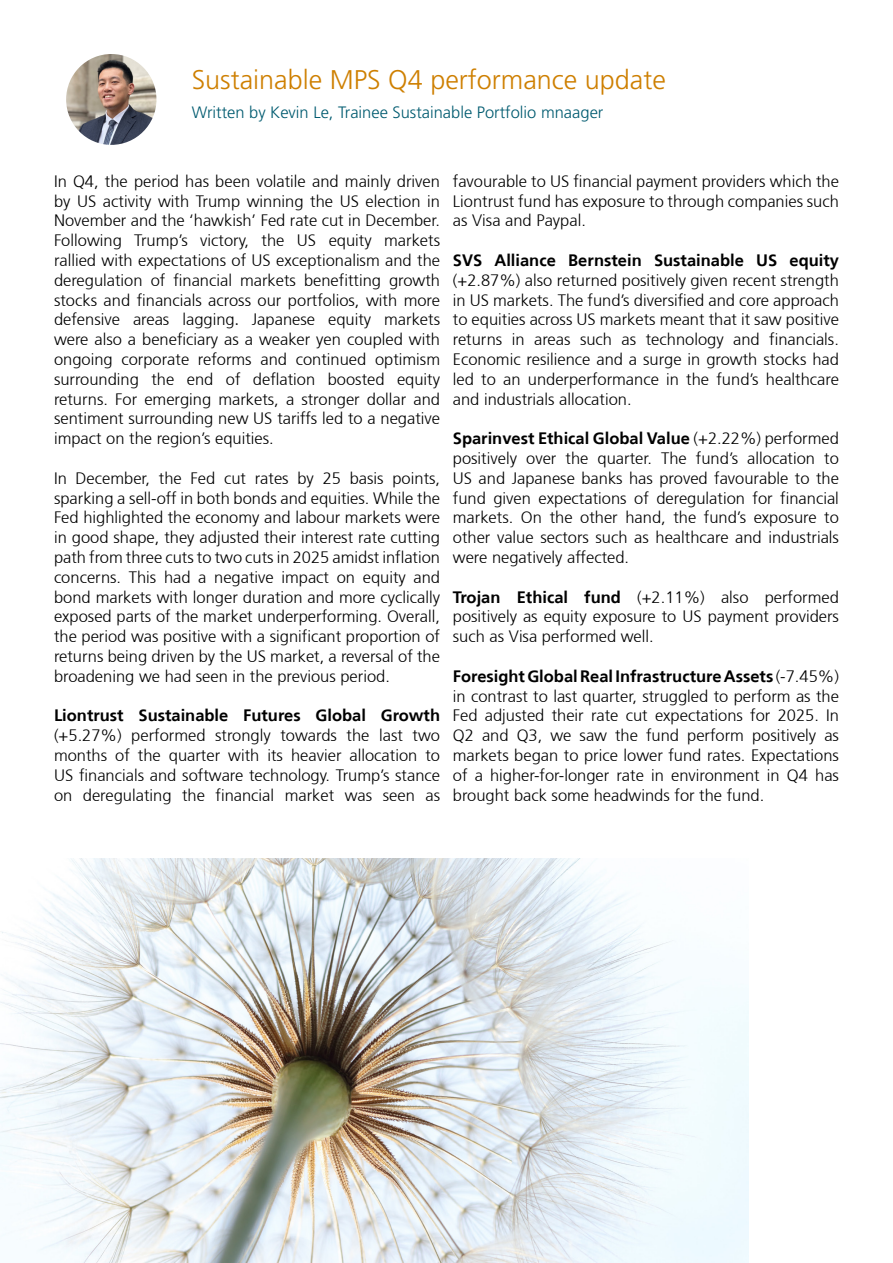
<style>
.page{position:relative;width:893px;height:1263px;background:#fff}
.page>*{position:absolute;margin:0;border:0;box-sizing:border-box;transform-origin:0 0}
.heading_1{font:300 27px "Frutiger LT Std";color:#ce7f00}
.t1{font:300 16.5px/19.8px "Frutiger 45";color:#000;text-align:justify}
.heading_1-2{font:300 16.5px "Frutiger LT Std";color:#005b70}
.s1{font-family:"Times New Roman";font-weight:400}
.s2{font-family:"Frutiger 65";font-weight:700}
</style>
<div class="page">
<img style="left:66px;top:54px;width:90px;height:91px;border-radius:45px">
<img style="left:0;top:858px;width:748px;height:405px">
<p class="heading_1" style="left:192px;top:65px;width:476px">Sustainable MPS Q4 performance update</p>
<p class="heading_1-2" style="left:192px;top:103px;width:413px">Written by Kevin Le, Trainee Sustainable Portfolio mnaager</p>
<p class="t1" style="left:54px;top:171px;width:388px">In Q4, the period has been volatile and mainly driven by US activity with Trump winning the US election in November and the ‘hawkish’ Fed rate cut in December.<br>Following Trump’s victory, the US equity markets rallied with expectations of US exceptionalism and the deregulation of financial markets benefitting growth stocks and financials across our portfolios, with more defensive areas lagging<span class="s1">.</span> Japanese equity markets were also a beneficiary as a weaker yen coupled with ongoing corporate reforms and continued optimism surrounding the end of deflation boosted equity returns. For emerging markets, a stronger dollar and sentiment surrounding new US tariffs led to a negative impact on the region’s equities.</p>
<p class="t1" style="left:54px;top:468px;width:388px">In December, the Fed cut rates by 25 basis points, sparking a sell-off in both bonds and equities. While the Fed highlighted the economy and labour markets were in good shape, they adjusted their interest rate cutting path from three cuts to two cuts in 2025 amidst inflation concerns. This had a negative impact on equity and bond markets with longer duration and more cyclically exposed parts of the market underperforming. Overall, the period was positive with a significant proportion of returns being driven by the US market, a reversal of the broadening we had seen in the previous period.</p>
<p class="t1" style="left:54px;top:706px;width:388px"><span class="s2">Liontrust Sustainable Futures Global Growth </span>(+5.27%) performed strongly towards the last two months of the quarter with its heavier allocation to US financials and software technology. Trump’s stance on deregulating the financial market was seen as</p>
<p class="t1" style="left:453px;top:171px;width:388px">favourable to US financial payment providers which the Liontrust fund has exposure to through companies such as Visa and Paypal.</p>
<p class="t1" style="left:453px;top:251px;width:388px"><span class="s2">SVS Alliance Bernstein Sustainable US equity </span>(+2.87%) also returned positively given recent strength in US markets. The fund’s diversified and core approach to equities across US markets meant that it saw positive returns in areas such as technology and financials.<br>Economic resilience and a surge in growth stocks had led to an underperformance in the fund’s healthcare and industrials allocation.</p>
<p class="t1" style="left:453px;top:429px;width:388px"><span class="s2">Sparinvest Ethical Global Value</span> (+2.22%) performed positively over the quarter. The fund’s allocation to US and Japanese banks has proved favourable to the fund given expectations of deregulation for financial markets. On the other hand, the fund’s exposure to other value sectors such as healthcare and industrials were negatively affected.</p>
<p class="t1" style="left:453px;top:587px;width:388px"><span class="s2">Trojan Ethical fund</span> (+2.11%) also performed positively as equity exposure to US payment providers such as Visa performed well.</p>
<p class="t1" style="left:453px;top:666px;width:388px"><span class="s2">Foresight Global Real Infrastructure Assets</span> (-7.45%) in contrast to last quarter, struggled to perform as the Fed adjusted their rate cut expectations for 2025. In Q2 and Q3, we saw the fund perform positively as markets began to price lower fund rates. Expectations of a higher-for-longer rate in environment in Q4 has brought back some headwinds for the fund.</p>
</div>
